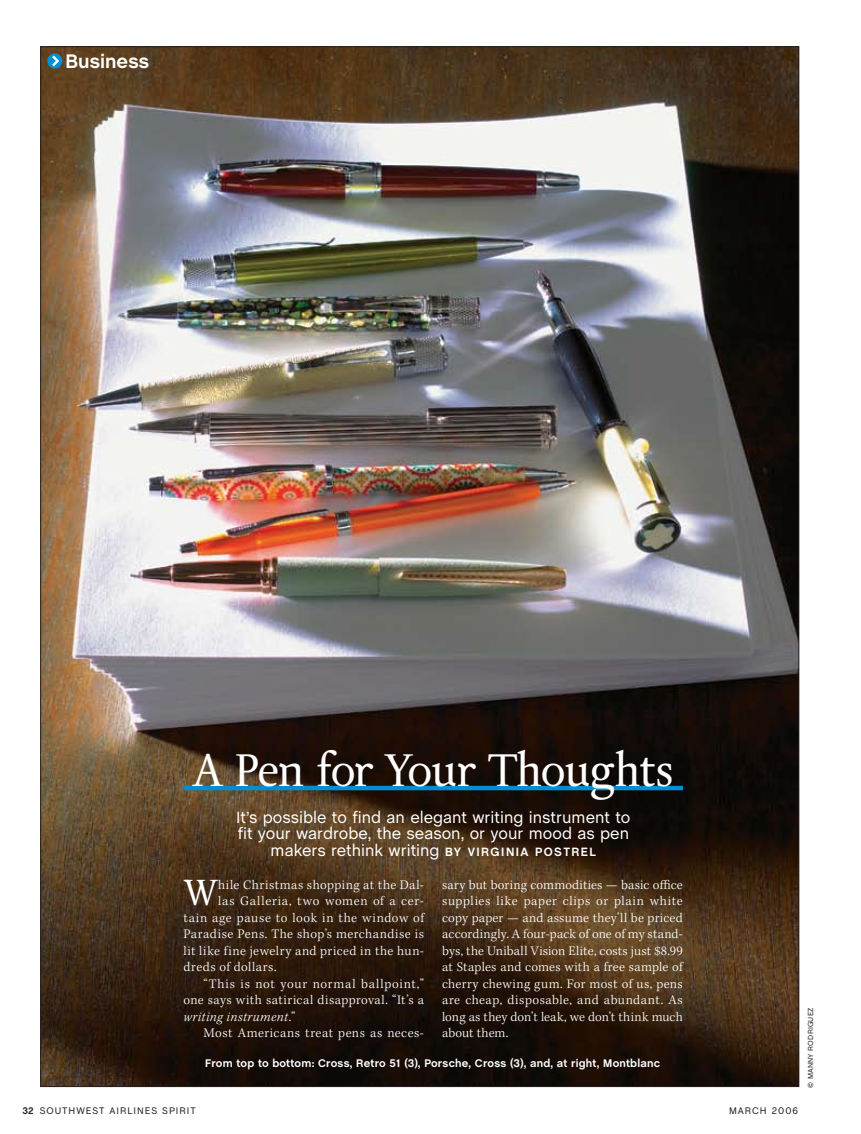
<style>
.page{position:relative;width:861px;height:1134px;background:#fff}
.page>*{position:absolute;margin:0;border:0;box-sizing:border-box;transform-origin:0 0}
.t1{font:49.5px "Delicato";letter-spacing:-.05em;color:#fff}
.t2{font:39.3px "Delicato";color:#fff}
.t3{font:700 19.95px "Chalet Book";color:#fff}
.t4{font:16.5px/16.5px "Chalet Book";color:#fff;text-align:center}
.t5{font:300 13.5px/16.5px "Kepler Std";letter-spacing:.04em;color:#fff;text-align:justify}
.t6{font:italic 300 13.5px "Kepler Std";letter-spacing:.035em;color:#fff}
.t7{font:700 11.25px "Chalet Book";letter-spacing:.015em;color:#fff}
.t8{font:9.75px "Chalet Book";letter-spacing:.1em;color:#231f20}
.t9{font:7.5px "Chalet Book";letter-spacing:.025em;color:#231f20}
.s1{font-weight:700;font-size:12.3px}
.s2{font-style:normal}
.s3{font-weight:700}
</style>
<div class="page">
<img style="left:42px;top:49px;width:755px;height:1036px">
<hr style="left:184px;top:786px;width:499px;height:4px;background:#008fd4">
<svg style="left:47px;top:53px;width:15px;height:16px"></svg>
<svg style="left:52px;top:56px;width:7px;height:10px"></svg>
<h3 class="t3" style="left:66px;top:50px;width:85px">Business</h3>
<h1 class="t1" style="left:192px;top:745px;width:483px">A Pen for Your Thoughts</h1>
<p class="t4" style="left:236px;top:809px;width:395px">It’s possible to find an elegant writing instrument to fit your wardrobe, the season, or your mood as pen makers rethink writing <span class="s1">By Virginia Postrel</span></p>
<p class="t5" style="left:184px;top:877px;width:6px">“</p>
<h2 class="t2" style="left:183px;top:873px;width:36px">W</h2>
<p class="t5" style="left:218px;top:877px;width:207px">hile Christmas shopping at the Dal-</p>
<p class="t5" style="left:218px;top:893px;width:207px">las Galleria, two women of a cer-</p>
<p class="t5" style="left:183px;top:910px;width:242px">tain age pause to look in the window of</p>
<p class="t5" style="left:183px;top:926px;width:242px">Paradise Pens. The shop’s merchandise is</p>
<p class="t5" style="left:183px;top:943px;width:242px">lit like fine jewelry and priced in the hun-</p>
<p class="t5" style="left:183px;top:959px;width:95px">dreds of dollars.</p>
<p class="t5" style="left:204px;top:976px;width:222px">“This is not your normal ballpoint,”</p>
<p class="t5" style="left:183px;top:992px;width:242px">one says with satirical disapproval. “It’s a</p>
<p class="t6" style="left:183px;top:1009px;width:113px">writing instrument<span class="s2">.”</span></p>
<p class="t5" style="left:204px;top:1025px;width:222px">Most Americans treat pens as neces-</p>
<p class="t5" style="left:442px;top:877px;width:242px">sary but boring commodities — basic office supplies like paper clips or plain white copy paper — and assume they’ll be priced accordingly. A four-pack of one of my stand&shy;bys, the Uniball Vision Elite, costs just $8.99 at Staples and comes with a free sample of cherry chewing gum. For most of us, pens are cheap, disposable, and abundant. As long as they don’t leak, we don’t think much about them.</p>
<p class="t7" style="left:205px;top:1057px;width:456px">From top to bottom: Cross, Retro 51 (3), Porsche, Cross (3), and, at right, Montblanc</p>
<p class="t8" style="left:23px;top:1105px;width:175px"><span class="s3">32</span> SOUTHWEST AIRLINES SPIRIT</p>
<p class="t8" style="left:729px;top:1105px;width:70px">MARCH 2006</p>
<p class="t9" style="left:806px;top:1088px;width:82px;rotate:-90deg">© MANNY RODRIGUEZ</p>
</div>
